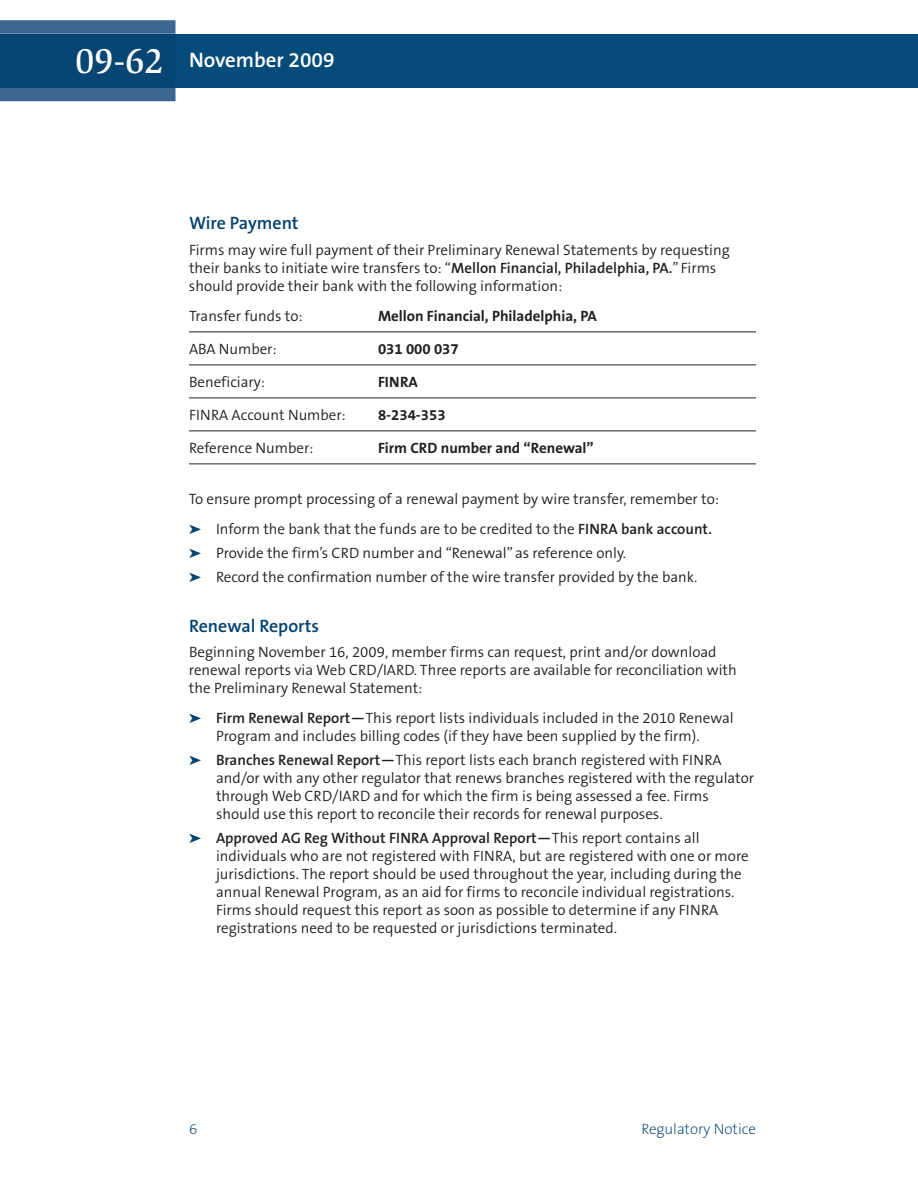
<style>
.page{position:relative;width:918px;height:1188px;background:#fff}
.page>*{position:absolute;margin:0;border:0;box-sizing:border-box;transform-origin:0 0}
.t1{font:500 36px "Slimbach LT";color:#fff}
.t2{font:600 21px "The Sans B6";color:#fff}
.t3{font:600 18px "The Sans B6";color:#004270}
.t4{font:300 15px/18px "The Sans B4";color:#231f20}
.t5{font:700 15px "The Sans B7";color:#231f20}
.t6{font:600 15px "The Sans B6";color:#231f20}
.t7{font:200 15px "The Sans B2";color:#004270}
.s1{font-family:"The Sans B6";font-weight:600}
.s2{color:#004270}
.s3{font-family:"The Sans B4";font-weight:300}
</style>
<div class="page">
<hr style="left:189px;top:332px;width:567px;height:1px;background:#231f20">
<hr style="left:189px;top:364px;width:567px;height:1px;background:#231f20">
<hr style="left:189px;top:398px;width:567px;height:1px;background:#231f20">
<hr style="left:189px;top:430px;width:567px;height:1px;background:#231f20">
<hr style="left:189px;top:464px;width:567px;height:1px;background:#231f20">
<div style="left:176px;top:34px;width:742px;height:54px;background:#064c7a"></div>
<svg style="left:0;top:20px;width:176px;height:81px;background:#406993"></svg>
<div style="left:0;top:34px;width:176px;height:54px;background:#074573"></div>
<h1 class="t1" style="left:75px;top:47px;width:90px">09-62</h1>
<h2 class="t2" style="left:189px;top:49px;width:147px">November 2009</h2>
<p class="t3" style="left:189px;top:214px;width:111px">Wire Payment</p>
<p class="t4" style="left:189px;top:241px;width:542px">Firms may wire full payment of their Preliminary Renewal Statements by requesting their banks to initiate wire transfers to: “<span class="s1">Mellon Financial, Philadelphia, PA.</span>” Firms should provide their bank with the following information:</p>
<p class="t4" style="left:189px;top:307px;width:115px">Transfer funds to:</p>
<p class="t5" style="left:378px;top:308px;width:220px">Mellon Financial, Philadelphia, PA</p>
<p class="t4" style="left:189px;top:340px;width:89px">ABA Number:</p>
<p class="t5" style="left:378px;top:341px;width:82px">031 000 037</p>
<p class="t4" style="left:189px;top:373px;width:77px">Beneficiary:</p>
<p class="t5" style="left:378px;top:374px;width:42px">FINRA</p>
<p class="t4" style="left:189px;top:406px;width:158px">FINRA Account Number:</p>
<p class="t5" style="left:378px;top:407px;width:69px">8-234-353</p>
<p class="t4" style="left:189px;top:439px;width:126px">Reference Number:</p>
<p class="t5" style="left:378px;top:440px;width:217px">Firm CRD number and “Renewal”</p>
<p class="t4" style="left:189px;top:484px;width:532px;line-height:30px">To ensure prompt processing of a renewal payment by wire transfer, remember to: <span class="s2">➤</span> Inform the bank that the funds are to be credited to the <span class="s1">FINRA bank account.</span></p>
<p class="t4" style="left:189px;top:541px;width:510px;line-height:24px"><span class="s2">➤</span> Provide the firm’s CRD number and “Renewal” as reference only.<br><span class="s2">➤</span> Record the confirmation number of the wire transfer provided by the bank.</p>
<p class="t3" style="left:189px;top:616px;width:132px">Renewal Reports</p>
<p class="t4" style="left:189px;top:644px;width:549px">Beginning November 16, 2009, member firms can request, print and/or download renewal reports via Web CRD/IARD. Three reports are available for reconciliation with the Preliminary Renewal Statement:</p>
<p class="t4" style="left:189px;top:710px;width:546px;text-align:center"><span class="s2">➤</span> <span class="s1">Firm Renewal Report—</span>This report lists individuals included in the 2010 Renewal<br>Program and includes billing codes (if they have been supplied by the firm).</p>
<p class="t4" style="left:216px;top:752px;width:540px;text-indent:-27px"><span class="s2">➤</span> <span class="s1">Branches Renewal Report—</span>This report lists each branch registered with FINRA and/or with any other regulator that renews branches registered with the regulator through Web CRD/IARD and for which the firm is being assessed a fee. Firms should use this report to reconcile their records for renewal purposes.</p>
<p class="t6" style="left:189px;top:830px;width:512px"><span class="s2">➤</span> Approved AG Reg Without FINRA Approval Report—<span class="s3">This report contains all</span></p>
<p class="t4" style="left:216px;top:848px;width:534px">individuals who are not registered with FINRA, but are registered with one or more jurisdictions. The report should be used throughout the year, including during the annual Renewal Program, as an aid for firms to reconcile individual registrations.<br>Firms should request this report as soon as possible to determine if any FINRA registrations need to be requested or jurisdictions terminated.</p>
<p class="t7" style="left:189px;top:1121px;width:10px">6</p>
<p class="t7" style="left:641px;top:1121px;width:116px">Regulatory Notice</p>
</div>
